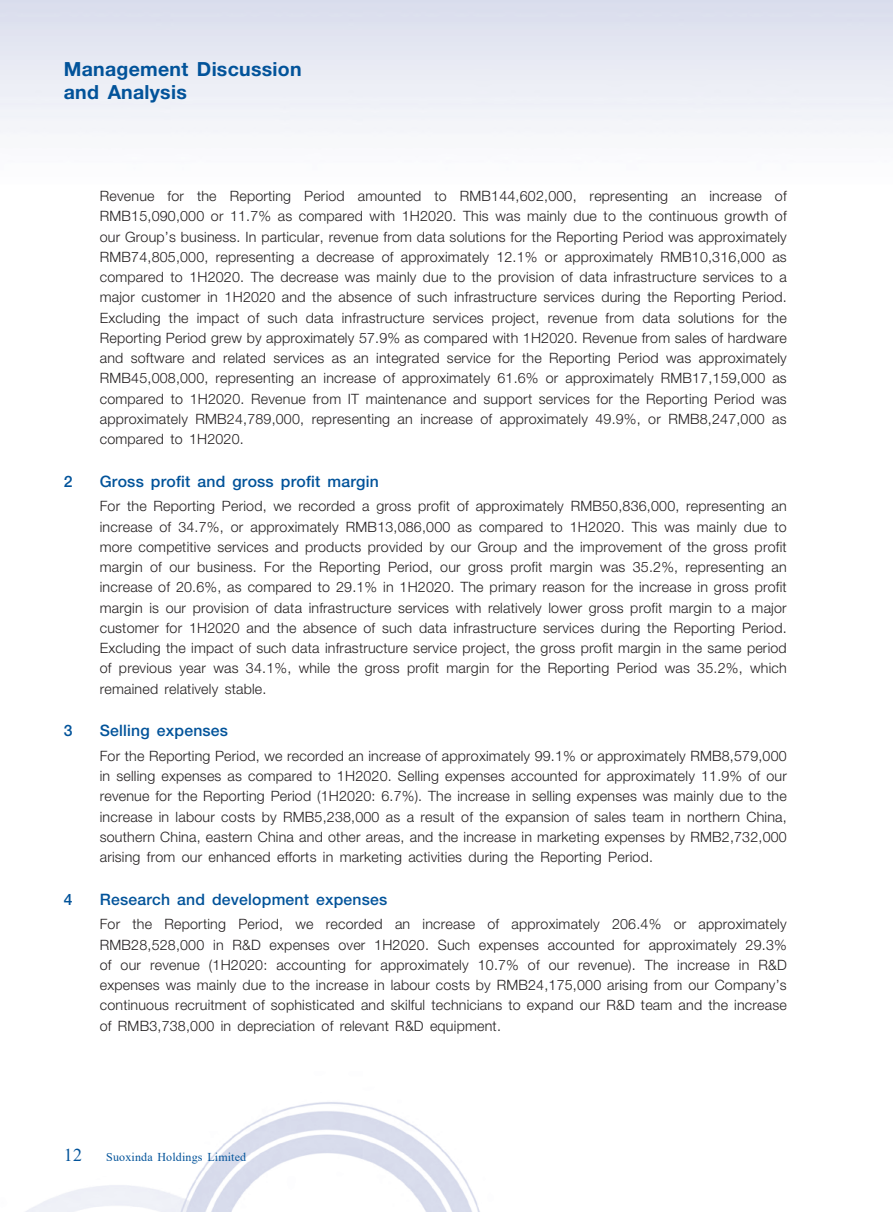
<style>
.page{position:relative;width:893px;height:1212px;background:#fff}
.page>*{position:absolute;margin:0;border:0;box-sizing:border-box;transform-origin:0 0}
.t1{font:700 19.5px/22.5px "Helvetica Neue LT Std";letter-spacing:.015em;color:#02539a}
.t2{font:18px "Times New Roman";color:#02539a}
._04___H2{font:500 15.75px "Helvetica Neue LT Std";letter-spacing:.015em;color:#02539a}
._12___P2{font:300 14.25px/20.2px "Helvetica Neue LT Std";letter-spacing:.015em;color:#231f20;text-align:justify}
.t3{font:12px "Times New Roman";letter-spacing:.01em;color:#02539a}
</style>
<div class="page">
<img style="left:0;top:0;width:892px;height:1212px">
<h1 class="t1" style="left:64px;top:57px;width:239px">Management Discussion and Analysis</h1>
<p class="_12___P2" style="left:100px;top:186px;width:689px">Revenue for the Reporting Period amounted to RMB144,602,000, representing an increase of RMB15,090,000 or 11.7% as compared with 1H2020. This was mainly due to the continuous growth of our Group’s business. In particular, revenue from data solutions for the Reporting Period was approximately RMB74,805,000, representing a decrease of approximately 12.1% or approximately RMB10,316,000 as compared to 1H2020. The decrease was mainly due to the provision of data infrastructure services to a major customer in 1H2020 and the absence of such infrastructure services during the Reporting Period.<br>Excluding the impact of such data infrastructure services project, revenue from data solutions for the Reporting Period grew by approximately 57.9% as compared with 1H2020. Revenue from sales of hardware and software and related services as an integrated service for the Reporting Period was approximately RMB45,008,000, representing an increase of approximately 61.6% or approximately RMB17,159,000 as compared to 1H2020. Revenue from IT maintenance and support services for the Reporting Period was approximately RMB24,789,000, representing an increase of approximately 49.9%, or RMB8,247,000 as compared to 1H2020.</p>
<p class="_04___H2" style="left:64px;top:472px;width:10px">2</p>
<p class="_04___H2" style="left:100px;top:472px;width:280px">Gross profit and gross profit margin</p>
<p class="_12___P2" style="left:100px;top:496px;width:688px">For the Reporting Period, we recorded a gross profit of approximately RMB50,836,000, representing an increase of 34.7%, or approximately RMB13,086,000 as compared to 1H2020. This was mainly due to more competitive services and products provided by our Group and the improvement of the gross profit margin of our business. For the Reporting Period, our gross profit margin was 35.2%, representing an increase of 20.6%, as compared to 29.1% in 1H2020. The primary reason for the increase in gross profit margin is our provision of data infrastructure services with relatively lower gross profit margin to a major customer for 1H2020 and the absence of such data infrastructure services during the Reporting Period.<br>Excluding the impact of such data infrastructure service project, the gross profit margin in the same period of previous year was 34.1%, while the gross profit margin for the Reporting Period was 35.2%, which remained relatively stable.</p>
<p class="_04___H2" style="left:64px;top:721px;width:10px">3</p>
<p class="_04___H2" style="left:100px;top:721px;width:130px">Selling expenses</p>
<p class="_12___P2" style="left:100px;top:745px;width:689px">For the Reporting Period, we recorded an increase of approximately 99.1% or approximately RMB8,579,000 in selling expenses as compared to 1H2020. Selling expenses accounted for approximately 11.9% of our revenue for the Reporting Period (1H2020: 6.7%). The increase in selling expenses was mainly due to the increase in labour costs by RMB5,238,000 as a result of the expansion of sales team in northern China, southern China, eastern China and other areas, and the increase in marketing expenses by RMB2,732,000 arising from our enhanced efforts in marketing activities during the Reporting Period.</p>
<p class="_04___H2" style="left:64px;top:890px;width:10px">4</p>
<p class="_04___H2" style="left:100px;top:890px;width:289px">Research and development expenses</p>
<p class="_12___P2" style="left:100px;top:914px;width:689px">For the Reporting Period, we recorded an increase of approximately 206.4% or approximately RMB28,528,000 in R&amp;D expenses over 1H2020. Such expenses accounted for approximately 29.3% of our revenue (1H2020: accounting for approximately 10.7% of our revenue). The increase in R&amp;D expenses was mainly due to the increase in labour costs by RMB24,175,000 arising from our Company’s continuous recruitment of sophisticated and skilful technicians to expand our R&amp;D team and the increase of RMB3,738,000 in depreciation of relevant R&amp;D equipment.</p>
<p class="t2" style="left:64px;top:1142px;width:20px">12</p>
<p class="t3" style="left:106px;top:1148px;width:141px">Suoxinda Holdings Limited</p>
</div>
